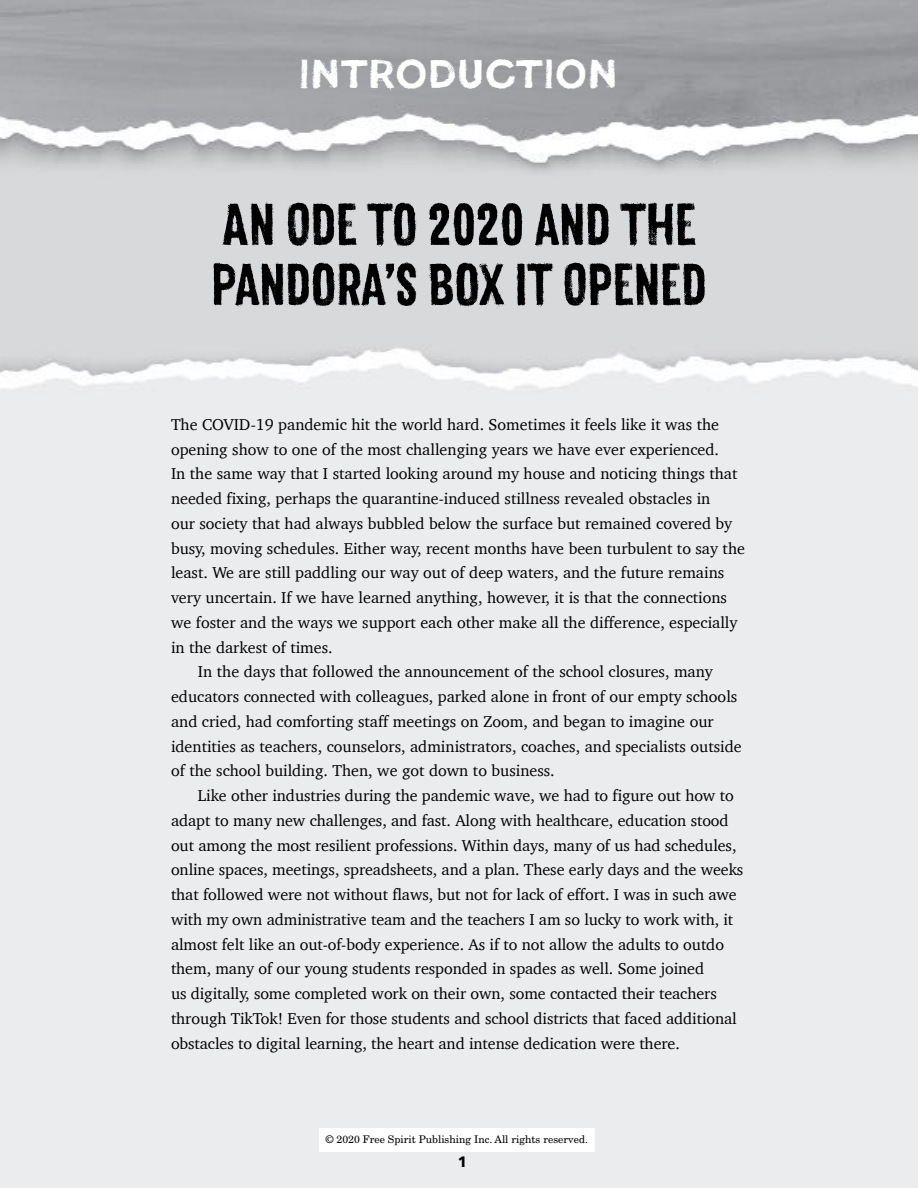
<style>
.page{position:relative;width:918px;height:1188px;background:#fff}
.page>*{position:absolute;margin:0;border:0;box-sizing:border-box;transform-origin:0 0}
.t1{font:57px/60px "Canvas 3 D Sans Kerned";color:#000}
.t2{font:36px "Canvas Basic Sans";color:#fff}
.t3{font:16.2px "Charter";color:#000}
.t4{font:700 15px "Avenir Next";color:#000}
.t5{font:10.5px "New Century Schlbk";color:#000}
</style>
<div class="page">
<h2 class="t2" style="left:298px;top:48px;width:321px">INTRODUCTION</h2>
<h1 class="t1" style="left:211px;top:195px;width:497px">AN ODE TO 2020 AND THE<br>PANDORA’S BOX IT OPENED</h1>
<p class="t3" style="left:171px;top:410px;width:550px">The COVID-19 pandemic hit the world hard. Sometimes it feels like it was the</p>
<p class="t3" style="left:171px;top:435px;width:550px">opening show to one of the most challenging years we have ever experienced.</p>
<p class="t3" style="left:171px;top:460px;width:568px">In the same way that I started looking around my house and noticing things that</p>
<p class="t3" style="left:171px;top:485px;width:541px">needed fixing, perhaps the quarantine-induced stillness revealed obstacles in</p>
<p class="t3" style="left:171px;top:509px;width:563px">our society that had always bubbled below the surface but remained covered by</p>
<p class="t3" style="left:171px;top:534px;width:576px">busy, moving schedules. Either way, recent months have been turbulent to say the</p>
<p class="t3" style="left:171px;top:559px;width:555px">least. We are still paddling our way out of deep waters, and the future remains</p>
<p class="t3" style="left:171px;top:584px;width:558px">very uncertain. If we have learned anything, however, it is that the connections</p>
<p class="t3" style="left:171px;top:608px;width:568px">we foster and the ways we support each other make all the difference, especially</p>
<p class="t3" style="left:171px;top:633px;width:163px">in the darkest of times.</p>
<p class="t3" style="left:198px;top:658px;width:516px">In the days that followed the announcement of the school closures, many</p>
<p class="t3" style="left:171px;top:683px;width:568px">educators connected with colleagues, parked alone in front of our empty schools</p>
<p class="t3" style="left:171px;top:707px;width:544px">and cried, had comforting staff meetings on Zoom, and began to imagine our</p>
<p class="t3" style="left:171px;top:732px;width:572px">identities as teachers, counselors, administrators, coaches, and specialists outside</p>
<p class="t3" style="left:171px;top:757px;width:385px">of the school building. Then, we got down to business.</p>
<p class="t3" style="left:198px;top:782px;width:537px">Like other industries during the pandemic wave, we had to figure out how to</p>
<p class="t3" style="left:171px;top:806px;width:559px">adapt to many new challenges, and fast. Along with healthcare, education stood</p>
<p class="t3" style="left:171px;top:831px;width:567px">out among the most resilient professions. Within days, many of us had schedules,</p>
<p class="t3" style="left:171px;top:856px;width:574px">online spaces, meetings, spreadsheets, and a plan. These early days and the weeks</p>
<p class="t3" style="left:171px;top:881px;width:567px">that followed were not without flaws, but not for lack of effort. I was in such awe</p>
<p class="t3" style="left:171px;top:905px;width:564px">with my own administrative team and the teachers I am so lucky to work with, it</p>
<p class="t3" style="left:171px;top:930px;width:555px">almost felt like an out-of-body experience. As if to not allow the adults to outdo</p>
<p class="t3" style="left:171px;top:955px;width:535px">them, many of our young students responded in spades as well. Some joined</p>
<p class="t3" style="left:171px;top:980px;width:547px">us digitally, some completed work on their own, some contacted their teachers</p>
<p class="t3" style="left:171px;top:1004px;width:567px">through TikTok! Even for those students and school districts that faced additional</p>
<p class="t3" style="left:171px;top:1029px;width:510px">obstacles to digital learning, the heart and intense dedication were there.</p>
<p class="t5" style="left:326px;top:1133px;width:264px">© 2020 Free Spirit Publishing Inc. All rights reserved.</p>
<p class="t4" style="left:454px;top:1149px;width:15px">11</p>
</div>
